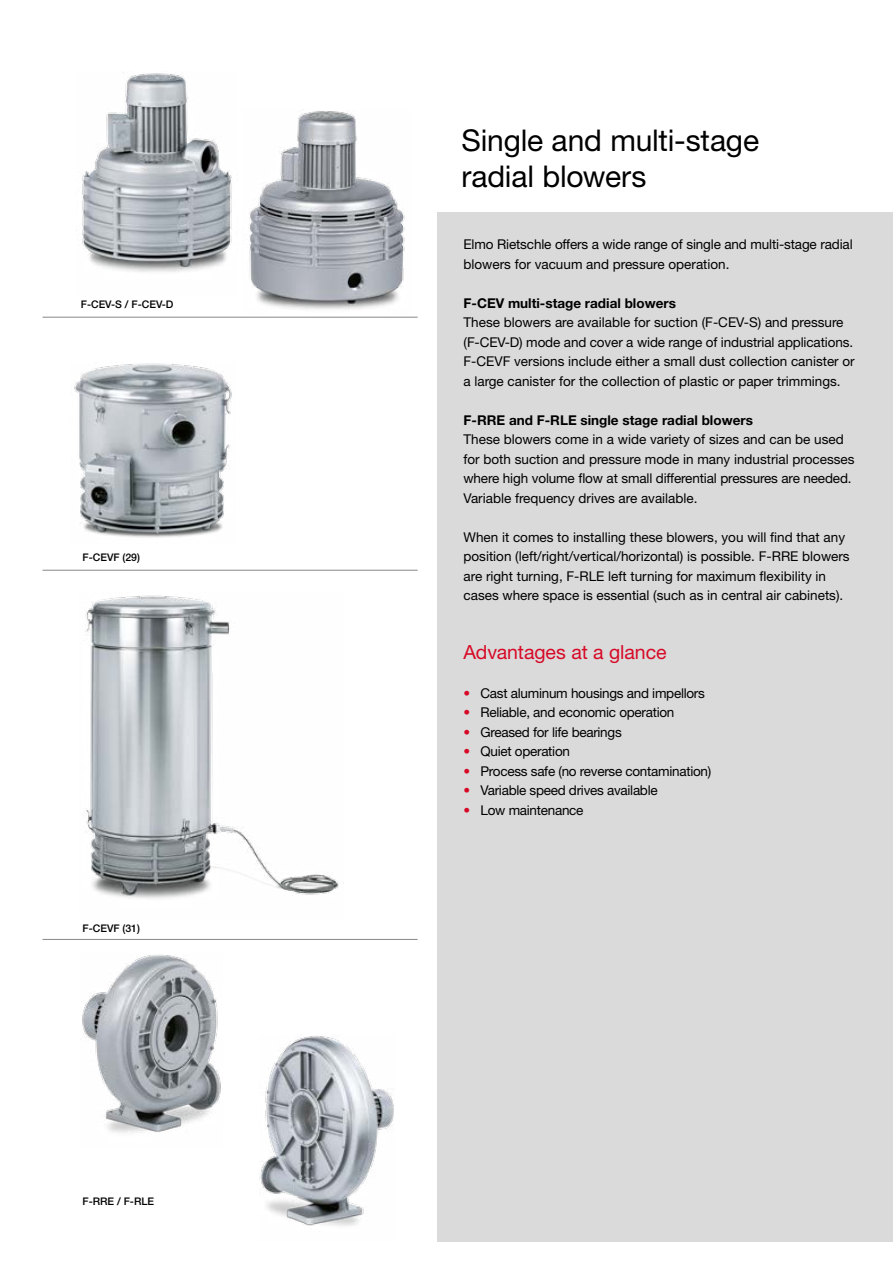
<style>
.page{position:relative;width:893px;height:1263px;background:#fff}
.page>*{position:absolute;margin:0;border:0;box-sizing:border-box;transform-origin:0 0}
.t1{font:30px/36px "Helvetica Neue LT Pro";letter-spacing:-.005em;color:#000}
.t2{font:19.5px "Helvetica Neue LT Pro";letter-spacing:-.005em;color:#d70926}
.t3{font:13.5px/19.5px "Helvetica Neue LT Pro";color:#000}
.t4{font:13.5px "Helvetica Neue LT Pro";letter-spacing:-.02em;color:#000}
.t5{font:700 13.5px "Helvetica Neue LT Pro";color:#000}
.t6{font:500 10.5px "Helvetica Neue LT Pro";color:#000}
.s1{color:#d70926}
</style>
<div class="page">
<img style="left:82px;top:73px;width:150px;height:199px">
<img style="left:249px;top:110px;width:156px;height:199px">
<div style="left:438px;top:213px;width:455px;height:1029px;background:#dadada"></div>
<img style="left:74px;top:363px;width:158px;height:175px">
<hr style="left:43px;top:317px;width:375px;height:1px;background:#878787">
<hr style="left:43px;top:570px;width:375px;height:1px;background:#878787">
<hr style="left:43px;top:939px;width:375px;height:1px;background:#878787">
<img style="left:85px;top:595px;width:254px;height:304px">
<img style="left:82px;top:955px;width:139px;height:178px">
<img style="left:260px;top:1035px;width:134px;height:191px">
<p class="t6" style="left:81px;top:298px;width:94px">F-CEV-S / F-CEV-D</p>
<p class="t6" style="left:82px;top:551px;width:59px">F-CEVF (29)</p>
<p class="t6" style="left:82px;top:922px;width:59px">F-CEVF (31)</p>
<p class="t6" style="left:82px;top:1195px;width:73px">F-RRE / F-RLE</p>
<h1 class="t1" style="left:462px;top:122px;width:299px">Single and multi-stage radial blowers</h1>
<p class="t3" style="left:463px;top:234px;width:391px">Elmo Rietschle offers a wide range of single and multi-stage radial blowers for vacuum and pressure operation.</p>
<p class="t5" style="left:463px;top:294px;width:214px">F-CEV multi-stage radial blowers</p>
<p class="t3" style="left:463px;top:312px;width:393px">These blowers are available for suction (F-CEV-S) and pressure (F-CEV-D) mode and cover a wide range of industrial applications.<br>F-CEVF versions include either a small dust collection canister or a large canister for the collection of plastic or paper trimmings.</p>
<p class="t5" style="left:463px;top:411px;width:291px">F-RRE and F-RLE single stage radial blowers</p>
<p class="t3" style="left:463px;top:429px;width:393px">These blowers come in a wide variety of sizes and can be used for both suction and pressure mode in many industrial processes where high volume flow at small differential pressures are needed.<br>Variable frequency drives are available.</p>
<p class="t3" style="left:463px;top:527px;width:388px">When it comes to installing these blowers, you will find that any position (left/right/vertical/horizontal) is possible. F-RRE blowers are right turning, F-RLE left turning for maximum flexibility in cases where space is essential (such as in central air cabinets).</p>
<h2 class="t2" style="left:463px;top:640px;width:205px">Advantages at a glance</h2>
<p class="t4" style="left:463px;top:685px;width:243px"><span class="s1">•</span> Cast aluminum housings and impellors</p>
<p class="t4" style="left:463px;top:704px;width:212px"><span class="s1">•</span> Reliable, and economic operation</p>
<p class="t4" style="left:463px;top:724px;width:160px"><span class="s1">•</span> Greased for life bearings</p>
<p class="t4" style="left:463px;top:743px;width:108px"><span class="s1">•</span> Quiet operation</p>
<p class="t4" style="left:463px;top:763px;width:249px"><span class="s1">•</span> Process safe (no reverse contamination)</p>
<p class="t4" style="left:463px;top:782px;width:196px"><span class="s1">•</span> Variable speed drives available</p>
<p class="t4" style="left:463px;top:802px;width:122px"><span class="s1">•</span> Low maintenance</p>
</div>
